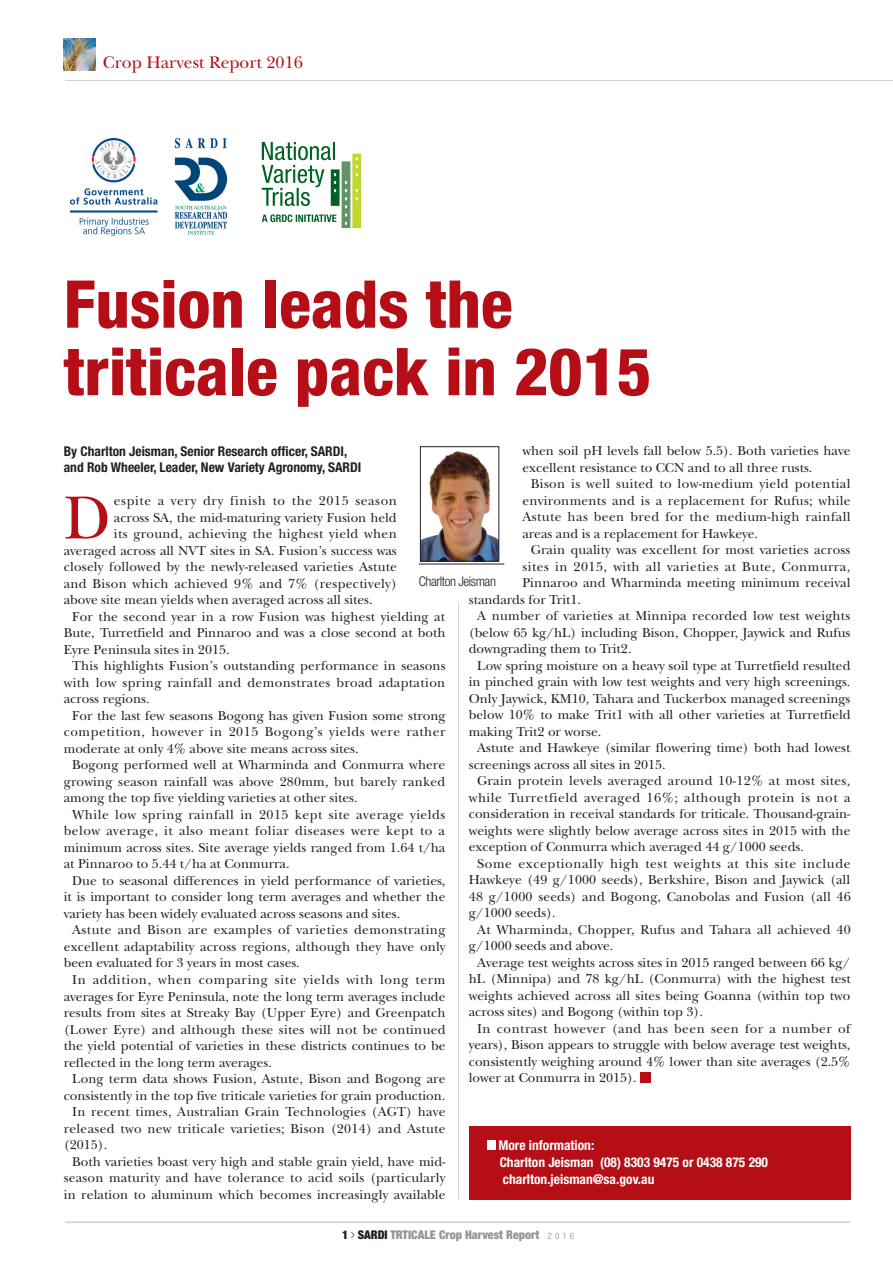
<style>
.page{position:relative;width:893px;height:1263px;background:#fff}
.page>*{position:absolute;margin:0;border:0;box-sizing:border-box;transform-origin:0 0}
.Heading{font:800 condensed 66px/67.5px "Helvetica Neue";color:#b50e16}
.Intro{font:63.45px "New Baskerville";color:#b50e16}
.t1{font:17.55px "New Baskerville";color:#b50e16}
.Intro-2{font:13.5px/16.5px "New Baskerville";color:#231f20;text-align:justify}
.Intro-3{font:13.5px/16.5px "New Baskerville";letter-spacing:.02em;color:#231f20}
.Byline_-SARDI{font:700 condensed 13.5px "Helvetica Neue";color:#231f20}
.t2{font:700 condensed 13.5px/17.2px "Helvetica Neue";color:#fff}
.Intro-4{font:13.5px "New Baskerville";letter-spacing:.035em;color:#231f20}
.Intro-5{font:13.5px "New Baskerville";letter-spacing:.025em;color:#231f20}
.Intro-6{font:13.5px "New Baskerville";letter-spacing:.045em;color:#231f20}
.t3{font:300 condensed 13.5px "Helvetica Neue";letter-spacing:-.03em;color:#231f20}
.t4{font:900 condensed 12px "Helvetica Neue";color:#939598}
.s1{color:#231f20}
.s2{font-weight:400;color:#231f20}
.s3{font-weight:400;font-size:9px;color:#a8a9ad}
</style>
<div class="page">
<hr style="left:65px;top:1221px;width:785px;height:1px;background:#bcbdc0">
<hr style="left:65px;top:80px;width:828px;height:1px;background:#d1d2d4">
<img style="left:64px;top:39px;width:31px;height:31px">
<div style="left:640px;top:1072px;width:11px;height:10px;background:#b50e16"></div>
<hr style="left:458px;top:602px;width:1px;height:597px;background:#d1d2d4">
<div style="left:469px;top:1126px;width:381px;height:73px;background:#b50e16"></div>
<div style="left:487px;top:1141px;width:8px;height:9px;background:#fff"></div>
<img style="left:422px;top:451px;width:75px;height:108px">
<div style="left:420px;top:446px;width:79px;height:115px;border:1px solid #231f20"></div>
<hr style="left:419px;top:564px;width:85px;height:1px;background:#231f20">
<svg style="left:262px;top:142px;width:99px;height:86px"></svg>
<img style="left:70px;top:138px;width:157px;height:97px">
<p class="t1" style="left:103px;top:52px;width:201px">Crop Harvest Report 2016</p>
<p class="Heading" style="left:64px;top:269px;width:589px">Fusion leads the triticale pack in 2015</p>
<p class="Intro-2" style="left:522px;top:443px;width:330px">when soil pH levels fall below 5.5). Both varieties have excellent resistance to CCN and to all three rusts.</p>
<p class="Intro-2" style="left:522px;top:476px;width:330px;text-indent:9px">Bison is well suited to low-medium yield potential environments and is a replacement for Rufus; while Astute has been bred for the medium-high rainfall areas and is a replacement for Hawkeye.</p>
<p class="Intro-2" style="left:531px;top:542px;width:321px">Grain quality was excellent for most varieties across</p>
<p class="Intro-4" style="left:522px;top:558px;width:329px">sites in 2015, with all varieties at Bute, Conmurra,</p>
<p class="Intro-2" style="left:522px;top:575px;width:330px">Pinnaroo and Wharminda meeting minimum receival</p>
<p class="Intro-2" style="left:469px;top:591px;width:114px">standards for Trit1.</p>
<p class="Intro-2" style="left:469px;top:608px;width:383px;text-indent:9px">A number of varieties at Minnipa recorded low test weights (below 65 kg/hL) including Bison, Chopper, Jaywick and Rufus downgrading them to Trit2.</p>
<p class="Intro-2" style="left:469px;top:657px;width:383px;text-indent:9px">Low spring moisture on a heavy soil type at Turretfield resulted in pinched grain with low test weights and very high screenings.<br>Only Jaywick, KM10, Tahara and Tuckerbox managed screenings below 10% to make Trit1 with all other varieties at Turretfield making Trit2 or worse.</p>
<p class="Intro-2" style="left:469px;top:740px;width:383px;text-indent:9px">Astute and Hawkeye (similar flowering time) both had lowest screenings across all sites in 2015.</p>
<p class="Intro-2" style="left:469px;top:773px;width:383px;text-indent:9px">Grain protein levels averaged around 10-12% at most sites, while Turretfield averaged 16%; although protein is not a consideration in receival standards for triticale. Thousand-grain&shy;weights were slightly below average across sites in 2015 with the exception of Conmurra which averaged 44 g/1000 seeds.</p>
<p class="Intro-2" style="left:469px;top:855px;width:383px;text-indent:9px">Some exceptionally high test weights at this site include Hawkeye (49 g/1000 seeds), Berkshire, Bison and Jaywick (all 48 g/1000 seeds) and Bogong, Canobolas and Fusion (all 46 g/1000 seeds).</p>
<p class="Intro-3" style="left:469px;top:921px;width:383px;text-indent:9px">At Wharminda, Chopper, Rufus and Tahara all achieved 40 g/1000 seeds and above.</p>
<p class="Intro-2" style="left:469px;top:954px;width:383px;text-indent:9px">Average test weights across sites in 2015 ranged between 66 kg/ hL (Minnipa) and 78 kg/hL (Conmurra) with the highest test weights achieved across all sites being Goanna (within top two across sites) and Bogong (within top 3).</p>
<p class="Intro-2" style="left:469px;top:1020px;width:383px;text-indent:9px">In contrast however (and has been seen for a number of years), Bison appears to struggle with below average test weights, consistently weighing around 4% lower than site averages (2.5% lower at Conmurra in 2015).</p>
<p class="Byline_-SARDI" style="left:64px;top:443px;width:285px">By Charlton Jeisman, Senior Research officer, SARDI,</p>
<p class="Byline_-SARDI" style="left:64px;top:459px;width:299px">and Rob Wheeler, Leader, New Variety Agronomy, SARDI</p>
<p class="Intro" style="left:64px;top:481px;width:48px">D</p>
<p class="Intro-6" style="left:114px;top:493px;width:284px">espite a very dry finish to the 2015 season</p>
<p class="Intro-2" style="left:114px;top:509px;width:284px">across SA, the mid-maturing variety Fusion held</p>
<p class="Intro-5" style="left:114px;top:526px;width:284px">its ground, achieving the highest yield when</p>
<p class="Intro-2" style="left:64px;top:542px;width:334px">averaged across all NVT sites in SA. Fusion’s success was</p>
<p class="Intro-2" style="left:64px;top:559px;width:335px">closely followed by the newly-released varieties Astute</p>
<p class="Intro-3" style="left:64px;top:575px;width:335px">and Bison which achieved 9% and 7% (respectively)</p>
<p class="Intro-2" style="left:64px;top:592px;width:310px">above site mean yields when averaged across all sites.</p>
<p class="Intro-2" style="left:64px;top:608px;width:383px;text-indent:9px">For the second year in a row Fusion was highest yielding at Bute, Turretfield and Pinnaroo and was a close second at both Eyre Peninsula sites in 2015.</p>
<p class="Intro-2" style="left:64px;top:658px;width:383px;text-indent:9px">This highlights Fusion’s outstanding performance in seasons with low spring rainfall and demonstrates broad adaptation across regions.</p>
<p class="Intro-2" style="left:64px;top:707px;width:383px;text-indent:9px">For the last few seasons Bogong has given Fusion some strong competition, however in 2015 Bogong’s yields were rather moderate at only 4% above site means across sites.</p>
<p class="Intro-2" style="left:64px;top:757px;width:383px;text-indent:9px">Bogong performed well at Wharminda and Conmurra where growing season rainfall was above 280mm, but barely ranked among the top five yielding varieties at other sites.</p>
<p class="Intro-2" style="left:64px;top:806px;width:383px;text-indent:9px">While low spring rainfall in 2015 kept site average yields below average, it also meant foliar diseases were kept to a minimum across sites. Site average yields ranged from 1.64 t/ha at Pinnaroo to 5.44 t/ha at Conmurra.</p>
<p class="Intro-2" style="left:64px;top:872px;width:383px;text-indent:9px">Due to seasonal differences in yield performance of varieties, it is important to consider long term averages and whether the variety has been widely evaluated across seasons and sites.</p>
<p class="Intro-2" style="left:64px;top:922px;width:383px;text-indent:9px">Astute and Bison are examples of varieties demonstrating excellent adaptability across regions, although they have only been evaluated for 3 years in most cases.</p>
<p class="Intro-2" style="left:64px;top:971px;width:383px;text-indent:9px">In addition, when comparing site yields with long term averages for Eyre Peninsula, note the long term averages include results from sites at Streaky Bay (Upper Eyre) and Greenpatch (Lower Eyre) and although these sites will not be continued the yield potential of varieties in these districts continues to be reflected in the long term averages.</p>
<p class="Intro-2" style="left:64px;top:1070px;width:383px;text-align:right">Long term data shows Fusion, Astute, Bison and Bogong are consistently in the top five triticale varieties for grain production.</p>
<p class="Intro-2" style="left:64px;top:1103px;width:383px;text-indent:9px">In recent times, Australian Grain Technologies (AGT) have released two new triticale varieties; Bison (2014) and Astute (2015).</p>
<p class="Intro-2" style="left:64px;top:1153px;width:383px;text-indent:9px">Both varieties boast very high and stable grain yield, have mid&shy;season maturity and have tolerance to acid soils (particularly in relation to aluminum which becomes increasingly available</p>
<p class="t3" style="left:419px;top:573px;width:79px">Charlton Jeisman</p>
<p class="t2" style="left:498px;top:1136px;width:271px">More information:<br>Charlton Jeisman (08) 8303 9475 or 0438 875 290 charlton.jeisman@sa.gov.au</p>
<p class="t4" style="left:342px;top:1227px;width:234px"><span class="s1">1</span> <span class="s2">&gt;</span> <span class="s1">SARDI</span> TRTICALE Crop Harvest Report <span class="s3">2 0 1 6</span></p>
</div>
